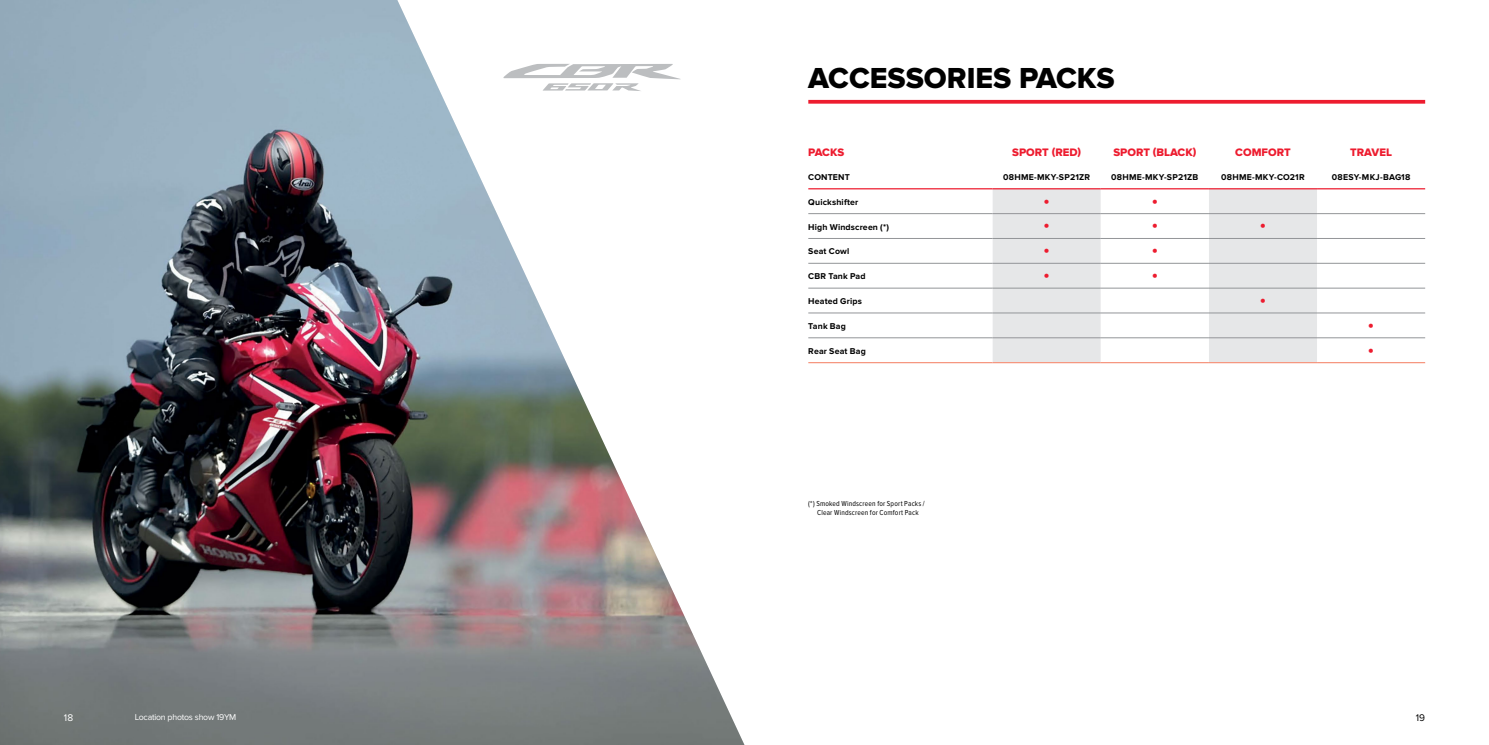
<style>
.page{position:relative;width:1489px;height:745px;background:#fff}
.page>*{position:absolute;margin:0;border:0;box-sizing:border-box;transform-origin:0 0}
.t1{font:800 30px "Proxima Nova";color:#000}
.t2{font:700 17.5px "Proxima Nova";color:#ed1c2f}
.t3{font:800 11.25px "Proxima Nova";color:#ed1c2f}
.t4{font:10px "Proxima Nova";color:#fff}
.t5{font:10px "Proxima Nova";color:#000}
.t6{font:700 8.75px "Proxima Nova";letter-spacing:.02em;color:#000}
.t7{font:8.75px "Proxima Nova";letter-spacing:-.025em;color:#fff}
.t8{font:condensed 7.5px/8.8px "Proxima Nova";letter-spacing:.025em;color:#000;text-align:center}
</style>
<div class="page">
<img style="left:0;top:0;width:744px;height:744px">
<svg style="left:808px;top:100px;width:616px;height:4px;fill:#ed1c2f"></svg>
<svg style="left:992px;top:189px;width:108px;height:173px;fill:#e6e7e8"></svg>
<svg style="left:1100px;top:189px;width:324px;height:173px"></svg>
<hr style="left:808px;top:213px;width:184px;height:1px;background:#939598">
<hr style="left:992px;top:213px;width:108px;height:1px;background:#939598">
<hr style="left:1100px;top:213px;width:108px;height:1px;background:#939598">
<hr style="left:1208px;top:213px;width:108px;height:1px;background:#939598">
<hr style="left:1316px;top:213px;width:108px;height:1px;background:#939598">
<hr style="left:808px;top:238px;width:184px;height:1px;background:#939598">
<hr style="left:992px;top:238px;width:108px;height:1px;background:#939598">
<hr style="left:1100px;top:238px;width:108px;height:1px;background:#939598">
<hr style="left:1208px;top:238px;width:108px;height:1px;background:#939598">
<hr style="left:1316px;top:238px;width:108px;height:1px;background:#939598">
<hr style="left:808px;top:263px;width:184px;height:1px;background:#939598">
<hr style="left:992px;top:263px;width:108px;height:1px;background:#939598">
<hr style="left:1100px;top:263px;width:108px;height:1px;background:#939598">
<hr style="left:1208px;top:263px;width:108px;height:1px;background:#939598">
<hr style="left:1316px;top:263px;width:108px;height:1px;background:#939598">
<hr style="left:808px;top:288px;width:184px;height:1px;background:#939598">
<hr style="left:992px;top:288px;width:108px;height:1px;background:#939598">
<hr style="left:1100px;top:288px;width:108px;height:1px;background:#939598">
<hr style="left:1208px;top:288px;width:108px;height:1px;background:#939598">
<hr style="left:1316px;top:288px;width:108px;height:1px;background:#939598">
<hr style="left:808px;top:337px;width:184px;height:1px;background:#939598">
<hr style="left:992px;top:337px;width:108px;height:1px;background:#939598">
<hr style="left:1100px;top:337px;width:108px;height:1px;background:#939598">
<hr style="left:1208px;top:337px;width:108px;height:1px;background:#939598">
<hr style="left:1316px;top:337px;width:108px;height:1px;background:#939598">
<hr style="left:808px;top:312px;width:184px;height:1px;background:#939598">
<hr style="left:992px;top:312px;width:108px;height:1px;background:#939598">
<hr style="left:1100px;top:312px;width:108px;height:1px;background:#939598">
<hr style="left:1208px;top:312px;width:108px;height:1px;background:#939598">
<hr style="left:1316px;top:312px;width:108px;height:1px;background:#939598">
<hr style="left:808px;top:188px;width:184px;height:1px;background:#ed1c2f">
<hr style="left:992px;top:188px;width:108px;height:1px;background:#ed1c2f">
<hr style="left:1100px;top:188px;width:108px;height:1px;background:#ed1c2f">
<hr style="left:1208px;top:188px;width:108px;height:1px;background:#ed1c2f">
<hr style="left:1316px;top:188px;width:108px;height:1px;background:#ed1c2f">
<hr style="left:808px;top:362px;width:184px;height:1px;background:#f69780">
<hr style="left:992px;top:362px;width:108px;height:1px;background:#f69780">
<hr style="left:1100px;top:362px;width:108px;height:1px;background:#f69780">
<hr style="left:1208px;top:362px;width:108px;height:1px;background:#f69780">
<hr style="left:1316px;top:362px;width:108px;height:1px;background:#f69780">
<svg style="left:503px;top:64px;width:177px;height:27px"></svg>
<h1 class="t1" style="left:808px;top:60px;width:308px">ACCESSORIES PACKS</h1>
<p class="t3" style="left:808px;top:146px;width:37px">PACKS</p>
<p class="t3" style="left:1012px;top:146px;width:70px">SPORT (RED)</p>
<p class="t3" style="left:1113px;top:146px;width:84px">SPORT (BLACK)</p>
<p class="t3" style="left:1235px;top:146px;width:57px">COMFORT</p>
<p class="t3" style="left:1349px;top:146px;width:43px">TRAVEL</p>
<p class="t6" style="left:808px;top:172px;width:43px">CONTENT</p>
<p class="t6" style="left:1003px;top:172px;width:88px">08HME-MKY-SP21ZR</p>
<p class="t6" style="left:1111px;top:172px;width:89px">08HME-MKY-SP21ZB</p>
<p class="t6" style="left:1221px;top:172px;width:85px">08HME-MKY-CO21R</p>
<p class="t6" style="left:1331px;top:172px;width:80px">08ESY-MKJ-BAG18</p>
<p class="t6" style="left:808px;top:196px;width:52px">Quickshifter</p>
<h2 class="t2" style="left:1043px;top:189px;width:8px">•</h2>
<h2 class="t2" style="left:1151px;top:189px;width:8px">•</h2>
<p class="t6" style="left:808px;top:221px;width:82px">High Windscreen (*)</p>
<h2 class="t2" style="left:1043px;top:214px;width:8px">•</h2>
<h2 class="t2" style="left:1151px;top:214px;width:8px">•</h2>
<h2 class="t2" style="left:1259px;top:214px;width:8px">•</h2>
<p class="t6" style="left:808px;top:246px;width:42px">Seat Cowl</p>
<h2 class="t2" style="left:1043px;top:239px;width:8px">•</h2>
<h2 class="t2" style="left:1151px;top:239px;width:8px">•</h2>
<p class="t6" style="left:808px;top:271px;width:59px">CBR Tank Pad</p>
<h2 class="t2" style="left:1043px;top:264px;width:8px">•</h2>
<h2 class="t2" style="left:1151px;top:264px;width:8px">•</h2>
<p class="t6" style="left:808px;top:296px;width:55px">Heated Grips</p>
<h2 class="t2" style="left:1259px;top:289px;width:8px">•</h2>
<p class="t6" style="left:808px;top:320px;width:39px">Tank Bag</p>
<h2 class="t2" style="left:1367px;top:313px;width:8px">•</h2>
<p class="t6" style="left:808px;top:345px;width:59px">Rear Seat Bag</p>
<h2 class="t2" style="left:1367px;top:338px;width:8px">•</h2>
<p class="t8" style="left:808px;top:499px;width:118px">(*) Smoked Windscreen for Sport Packs /<br>Clear Windscreen for Comfort Pack</p>
<p class="t7" style="left:135px;top:712px;width:103px">Location photos show 19YM</p>
<p class="t4" style="left:64px;top:711px;width:11px">18</p>
<p class="t5" style="left:1415px;top:711px;width:11px">19</p>
</div>
